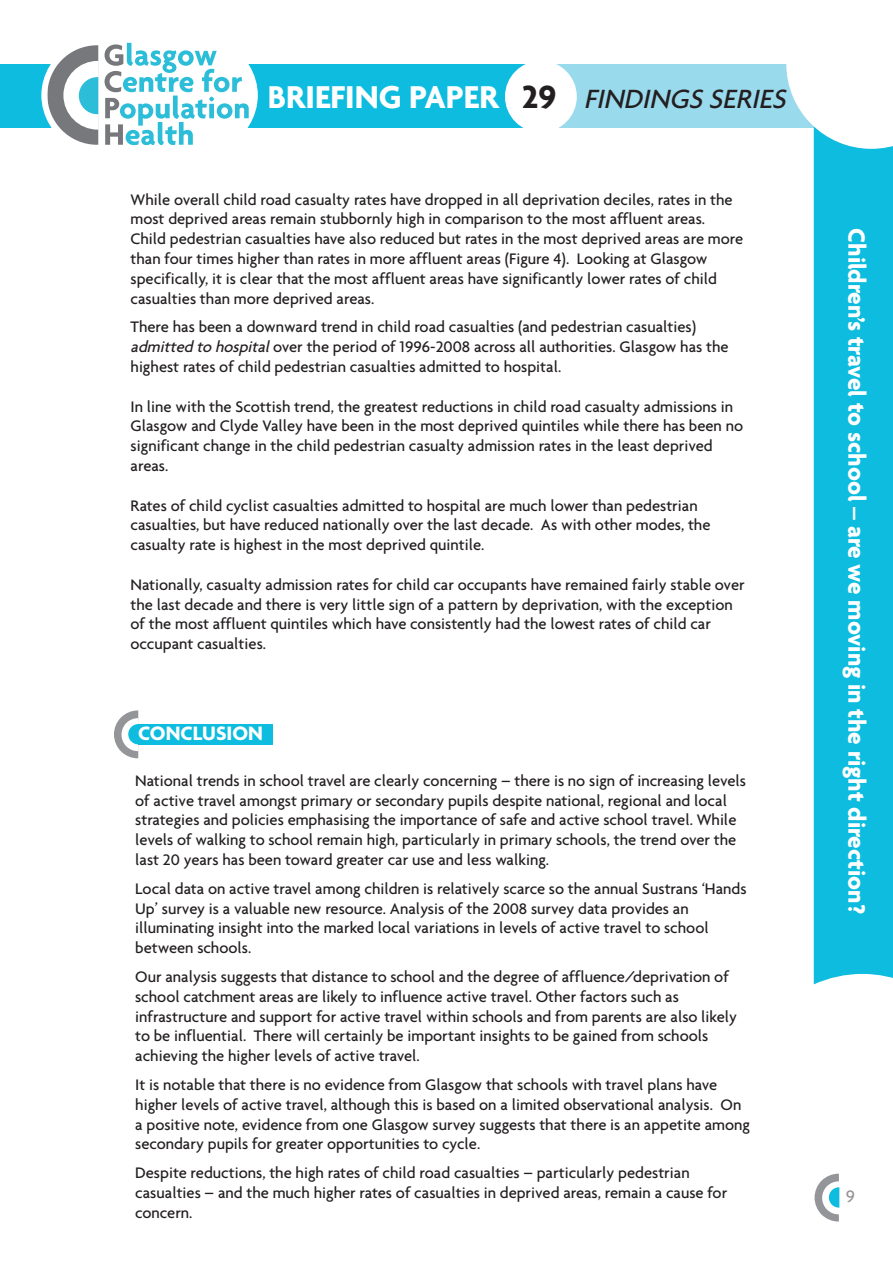
<style>
.page{position:relative;width:893px;height:1263px;background:#fff}
.page>*{position:absolute;margin:0;border:0;box-sizing:border-box;transform-origin:0 0}
.t1{font:italic 500 28.5px "Agenda";color:#231f20}
.t2{font:700 25.5px "Agenda";color:#fff}
.t3{font:700 21px "Agenda";color:#fff}
.t4{font:500 18px "Agenda";color:#939598}
.t5{font:500 16.5px/19.8px "Agenda";color:#231f20}
.s1{font-weight:700;font-style:normal;font-size:34.2px;color:#fff}
.s2{font-weight:700;font-style:normal;font-size:34.5px}
.s3{font-style:italic}
</style>
<div class="page">
<div style="left:0;top:65px;width:893px;height:63px;background:#0dbcde"></div>
<div style="left:540px;top:65px;width:278px;height:63px;background:#9adaed"></div>
<div style="left:41px;top:19px;width:217px;height:153px;background:#fff;border-radius:50%"></div>
<svg style="left:47px;top:43px;width:202px;height:102px"></svg>
<div style="left:505px;top:61px;width:72px;height:71px;background:#fff;border-radius:50%"></div>
<div style="left:814px;top:149px;width:79px;height:835px;background:#0dbcde"></div>
<svg style="left:786px;top:64px;width:107px;height:85px"></svg>
<svg style="left:815px;top:1174px;width:24px;height:47px"></svg>
<svg style="left:114px;top:710px;width:25px;height:48px"></svg>
<div style="left:138px;top:724px;width:134px;height:20px;background:#0dbcde"></div>
<h1 class="t1" style="left:268px;top:81px;width:523px"><span class="s1">BRIEFING PAPER</span> <span class="s2">29</span> FINDINGSSERIES</h1>
<p class="t5" style="left:131px;top:189px;width:614px">While overall child road casualty rates have dropped in all deprivation deciles, rates in the most deprived areas remain stubbornly high in comparison to the most affluent areas.<br>Child pedestrian casualties have also reduced but rates in the most deprived areas are more than four times higher than rates in more affluent areas (Figure 4). Looking at Glasgow specifically, it is clear that the most affluent areas have significantly lower rates of child casualties than more deprived areas.</p>
<p class="t5" style="left:131px;top:317px;width:600px">There has been a downward trend in child road casualties (and pedestrian casualties) <span class="s3">admittedtohospital</span>over the period of 1996-2008 across all authorities. Glasgow has the highest rates of child pedestrian casualties admitted to hospital.</p>
<p class="t5" style="left:131px;top:396px;width:614px">In line with the Scottish trend, the greatest reductions in child road casualty admissions in Glasgow and Clyde Valley have been in the most deprived quintiles while there has been no significant change in the child pedestrian casualty admission rates in the least deprived areas.</p>
<p class="t5" style="left:131px;top:495px;width:581px">Rates of child cyclist casualties admitted to hospital are much lower than pedestrian casualties, but have reduced nationally over the last decade. As with other modes, the casualty rate is highest in the most deprived quintile.</p>
<p class="t5" style="left:131px;top:574px;width:616px">Nationally, casualty admission rates for child car occupants have remained fairly stable over the last decade and there is very little sign of a pattern by deprivation, with the exception of the most affluent quintiles which have consistently had the lowest rates of child car occupant casualties.</p>
<p class="t3" style="left:138px;top:721px;width:126px">CONCLUSION</p>
<p class="t5" style="left:135px;top:770px;width:612px">National trends in school travel are clearly concerning – there is no sign of increasing levels of active travel amongst primary or secondary pupils despite national, regional and local strategies and policies emphasising the importance of safe and active school travel. While levels of walking to school remain high, particularly in primary schools, the trend over the last 20 years has been toward greater car use and less walking.</p>
<p class="t5" style="left:135px;top:878px;width:613px">Local data on active travel among children is relatively scarce so the annual Sustrans ‘Hands Up’ survey is a valuable new resource. Analysis of the 2008 survey data provides an illuminating insight into the marked local variations in levels of active travel to school between schools.</p>
<p class="t5" style="left:135px;top:966px;width:603px">Our analysis suggests that distance to school and the degree of affluence/deprivation of school catchment areas are likely to influence active travel. Other factors such as infrastructure and support for active travel within schools and from parents are also likely to be influential. There will certainly be important insights to be gained from schools achieving the higher levels of active travel.</p>
<p class="t5" style="left:135px;top:1074px;width:616px">It is notable that there is no evidence from Glasgow that schools with travel plans have higher levels of active travel, although this is based on a limited observational analysis. On a positive note, evidence from one Glasgow survey suggests that there is an appetite among secondary pupils for greater opportunities to cycle.</p>
<p class="t5" style="left:135px;top:1162px;width:594px">Despite reductions, the high rates of child road casualties – particularly pedestrian casualties – and the much higher rates of casualties in deprived areas, remain a cause for concern.</p>
<h2 class="t2" style="left:872px;top:228px;width:687px;rotate:90deg">Children’s travel to school – are we moving in the right direction?</h2>
<p class="t4" style="left:846px;top:1185px;width:11px">9</p>
</div>
